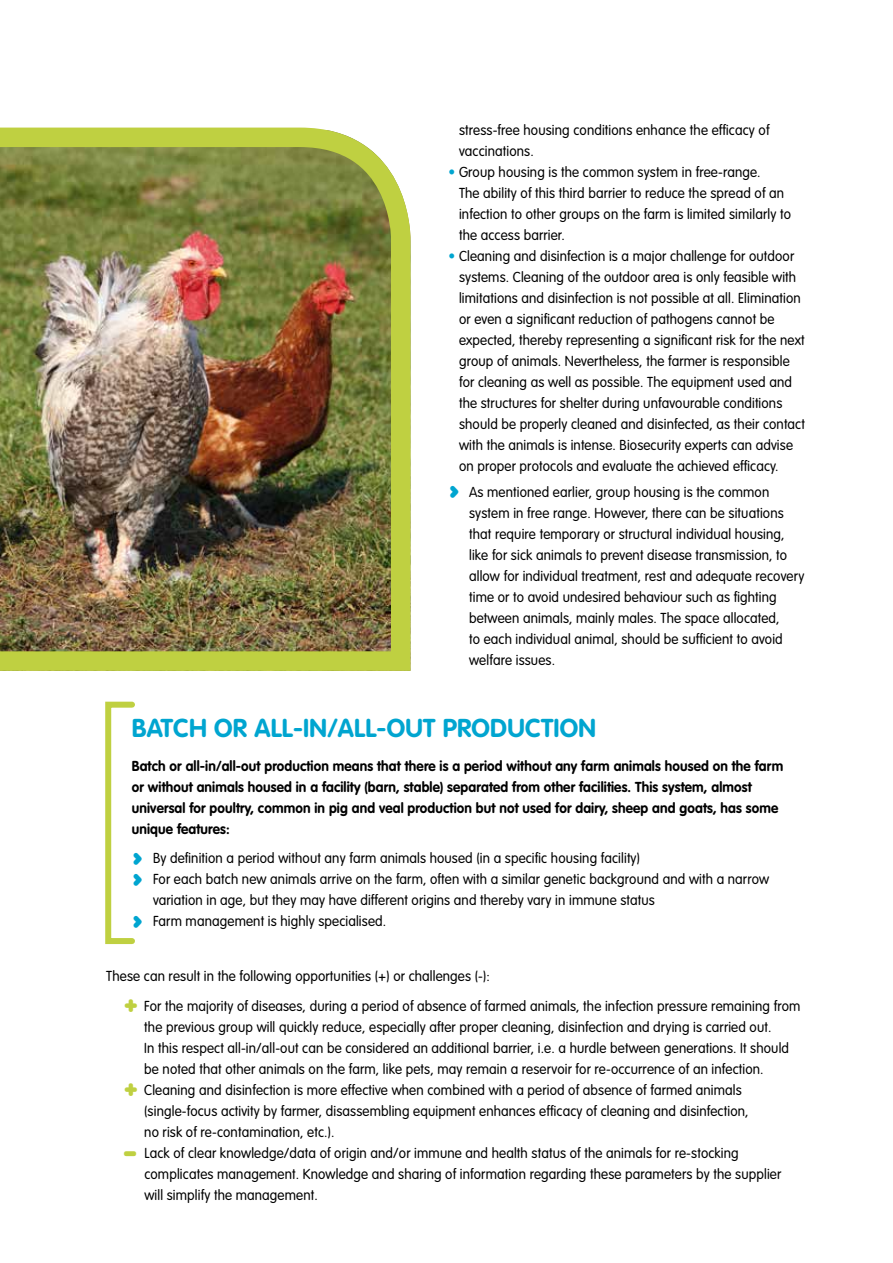
<style>
.page{position:relative;width:893px;height:1263px;background:#fff}
.page>*{position:absolute;margin:0;border:0;box-sizing:border-box;transform-origin:0 0}
.t1{font:900 36.9px "VAG Rounded";color:#bfd041;scale:.89 1}
.t2{font:36px "Alba";color:#00a5d0;scale:.96 1}
.t3{font:33px "Alba";color:#bfd041;scale:.96 1}
.t4{font:700 25.5px "VAG Rounded";letter-spacing:.01em;color:#00a5d0}
.t5{font:300 14.25px/21px "VAG Rounded";letter-spacing:.01em;color:#000;scale:.95 1}
.t6{font:700 14.25px/21px "VAG Rounded";letter-spacing:.01em;color:#000;scale:.95 1}
.s1{color:#00a5d0}
</style>
<div class="page">
<img style="left:0;top:127px;width:411px;height:544px">
<div style="left:105px;top:702px;width:30px;height:242px;border:6px solid #bfd041"></div>
<p class="t5" style="left:459px;top:120px;width:328px">stress-free housing conditions enhance the efficacy of vaccinations.</p>
<p class="t5" style="left:459px;top:162px;width:351px;text-indent:-10px"><span class="s1">•</span> Group housing is the common system in free-range.<br>The ability of this third barrier to reduce the spread of an infection to other groups on the farm is limited similarly to the access barrier.</p>
<p class="t5" style="left:459px;top:246px;width:366px;text-indent:-10px"><span class="s1">•</span> Cleaning and disinfection is a major challenge for outdoor systems. Cleaning of the outdoor area is only feasible with limitations and disinfection is not possible at all. Elimination or even a significant reduction of pathogens cannot be expected, thereby representing a significant risk for the next group of animals. Nevertheless, the farmer is responsible for cleaning as well as possible. The equipment used and the structures for shelter during unfavourable conditions should be properly cleaned and disinfected, as their contact with the animals is intense. Biosecurity experts can advise on proper protocols and evaluate the achieved efficacy.</p>
<h2 class="t2" style="left:449px;top:467px;width:12px">&gt;</h2>
<p class="t5" style="left:469px;top:481px;width:354px">As mentioned earlier, group housing is the common system in free range. However, there can be situations that require temporary or structural individual housing, like for sick animals to prevent disease transmission, to allow for individual treatment, rest and adequate recovery time or to avoid undesired behaviour such as fighting between animals, mainly males. The space allocated,<br>to each individual animal, should be sufficient to avoid welfare issues.</p>
<h3 class="t4" style="left:132px;top:713px;width:466px">BATCH OR ALL-IN/ALL-OUT PRODUCTION</h3>
<p class="t6" style="left:132px;top:755px;width:687px">Batch or all-in/all-out production means that there is a period without any farm animals housed on the farm or without animals housed in a facility (barn, stable) separated from other facilities. This system, almost universal for poultry, common in pig and veal production but not used for dairy, sheep and goats, has some unique features:</p>
<h2 class="t2" style="left:132px;top:834px;width:12px">&gt;</h2>
<p class="t5" style="left:153px;top:847px;width:514px">By definition a period without any farm animals housed (in a specific housing facility)</p>
<h2 class="t2" style="left:132px;top:855px;width:12px">&gt;</h2>
<p class="t5" style="left:153px;top:868px;width:650px">For each batch new animals arrive on the farm, often with a similar genetic background and with a narrow variation in age, but they may have different origins and thereby vary in immune status</p>
<h2 class="t2" style="left:132px;top:897px;width:12px">&gt;</h2>
<p class="t5" style="left:153px;top:910px;width:247px">Farm management is highly specialised.</p>
<p class="t5" style="left:106px;top:965px;width:405px">These can result in the following opportunities (+) or challenges (-):</p>
<h3 class="t3" style="left:123px;top:983px;width:16px">+</h3>
<p class="t5" style="left:144px;top:995px;width:692px">For the majority of diseases, during a period of absence of farmed animals, the infection pressure remaining from the previous group will quickly reduce, especially after proper cleaning, disinfection and drying is carried out.<br>In this respect all-in/all-out can be considered an additional barrier, i.e. a hurdle between generations. It should be noted that other animals on the farm, like pets, may remain a reservoir for re-occurrence of an infection.</p>
<h3 class="t3" style="left:123px;top:1067px;width:16px">+</h3>
<p class="t5" style="left:144px;top:1079px;width:638px">Cleaning and disinfection is more effective when combined with a period of absence of farmed animals (single-focus activity by farmer, disassembling equipment enhances efficacy of cleaning and disinfection, no risk of re-contamination, etc.).</p>
<h1 class="t1" style="left:123px;top:1128px;width:17px">-</h1>
<p class="t5" style="left:144px;top:1142px;width:672px">Lack of clear knowledge/data of origin and/or immune and health status of the animals for re-stocking complicates management. Knowledge and sharing of information regarding these parameters by the supplier will simplify the management.</p>
</div>
